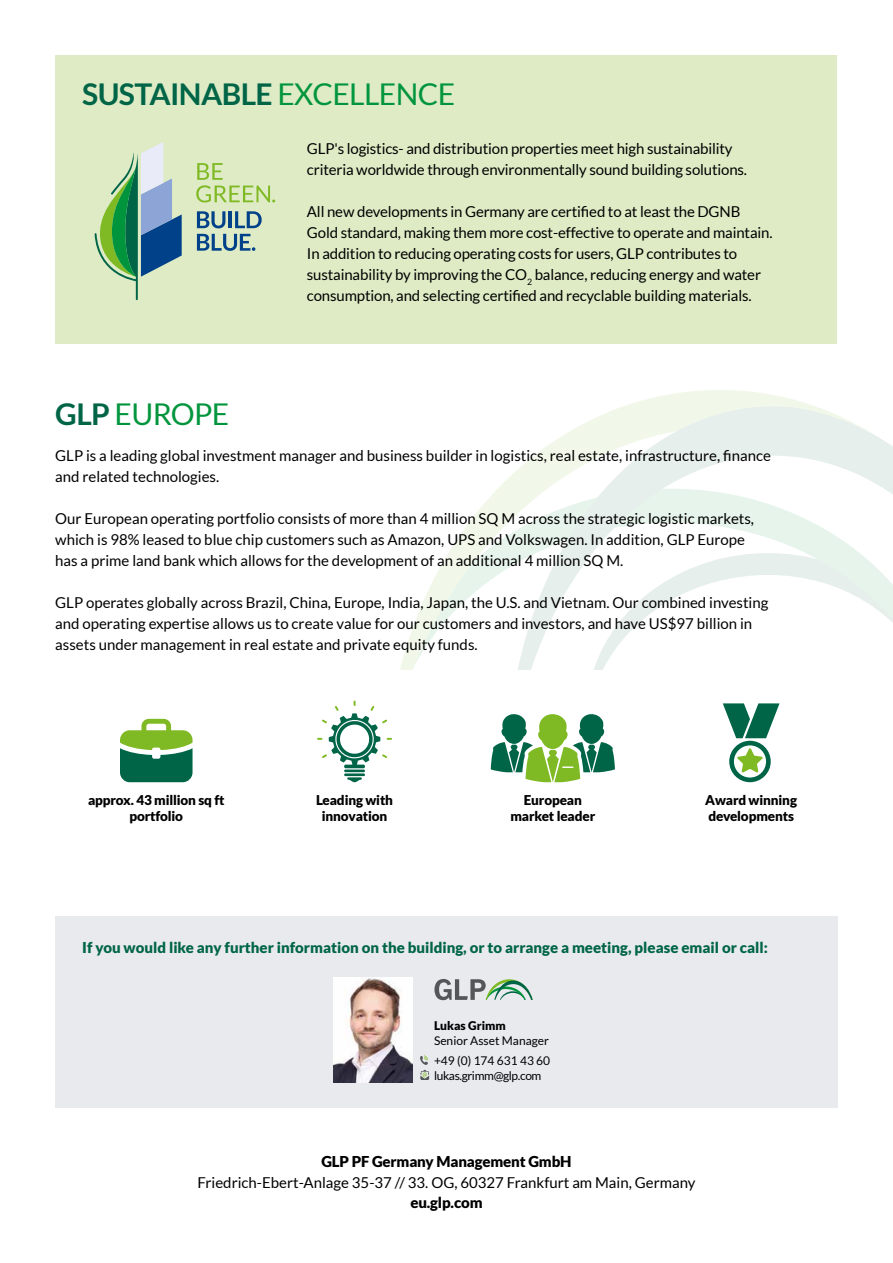
<style>
.page{position:relative;width:893px;height:1263px;background:#fff}
.page>*{position:absolute;margin:0;border:0;box-sizing:border-box;transform-origin:0 0}
.t1{font:700 30px "Lato";letter-spacing:-.02em;color:#006547}
.t2{font:30px "Lato";letter-spacing:-.02em;color:#00953d}
.t3{font:15px/21px "Lato";color:#000}
.t4{font:900 15px "Lato";color:#006547}
.t5{font:900 15px "Lato";letter-spacing:-.01em;color:#000}
.t6{font:900 13.5px/16.5px "Lato";letter-spacing:-.01em;color:#000;text-align:center}
.t7{font:12px/19.2px "Lato";color:#000}
.t8{font:12px "Lato";letter-spacing:-.03em;color:#000}
.t9{font:900 12px "Lato";color:#000}
.s1{font-weight:400;color:#00953d}
.s2{font-weight:700;color:#006547}
</style>
<div class="page">
<div style="left:55px;top:916px;width:783px;height:192px;background:#e9eaee"></div>
<svg style="left:420px;top:1055px;width:9px;height:25px"></svg>
<img style="left:333px;top:977px;width:79px;height:105px">
<svg style="left:434px;top:979px;width:99px;height:21px"></svg>
<div style="left:55px;top:55px;width:782px;height:288px;background:#deebc5"></div>
<svg style="left:95px;top:142px;width:87px;height:158px"></svg>
<svg style="left:197px;top:234px;width:58px;height:17px"></svg>
<svg style="left:197px;top:211px;width:28px;height:17px"></svg>
<hr style="left:229px;top:211px;width:3px;height:17px;background:#004189">
<svg style="left:235px;top:211px;width:27px;height:17px"></svg>
<svg style="left:196px;top:163px;width:79px;height:39px"></svg>
<svg style="left:400px;top:390px;width:381px;height:280px"></svg>
<svg style="left:518px;top:397px;width:375px;height:273px"></svg>
<svg style="left:120px;top:719px;width:73px;height:63px"></svg>
<hr style="left:344px;top:769px;width:21px;height:3px;background:#006547">
<hr style="left:344px;top:773px;width:21px;height:3px;background:#006547">
<svg style="left:347px;top:777px;width:15px;height:5px"></svg>
<svg style="left:317px;top:701px;width:75px;height:67px"></svg>
<svg style="left:491px;top:714px;width:124px;height:68px"></svg>
<svg style="left:723px;top:703px;width:56px;height:79px"></svg>
<h1 class="t1" style="left:82px;top:77px;width:374px">SUSTAINABLE <span class="s1">EXCELLENCE</span></h1>
<h1 class="t2" style="left:55px;top:398px;width:176px"><span class="s2">GLP</span> EUROPE</h1>
<p class="t3" style="left:307px;top:138px;width:442px">GLP's logistics- and distribution properties meet high sustainability criteria worldwide through environmentally sound building solutions.</p>
<p class="t3" style="left:307px;top:201px;width:467px">All new developments in Germany are certified to at least the DGNB Gold standard, making them more cost-effective to operate and maintain.<br>In addition to reducing operating costs for users, GLP contributes to sustainability by improving the CO<sub>2</sub> balance, reducing energy and water consumption, and selecting certified and recyclable building materials.</p>
<p class="t3" style="left:55px;top:445px;width:717px">GLP is a leading global investment manager and business builder in logistics, real estate, infrastructure, finance and related technologies.</p>
<p class="t3" style="left:55px;top:508px;width:700px">Our European operating portfolio consists of more than 4 million SQ M across the strategic logistic markets, which is 98% leased to blue chip customers such as Amazon, UPS and Volkswagen. In addition, GLP Europe has a prime land bank which allows for the development of an additional 4 million SQ M.</p>
<p class="t3" style="left:55px;top:592px;width:715px">GLP operates globally across Brazil, China, Europe, India, Japan, the U.S. and Vietnam. Our combined investing and operating expertise allows us to create value for our customers and investors, and have US$97 billion in assets under management in real estate and private equity funds.</p>
<p class="t6" style="left:88px;top:791px;width:138px">approx. 43 million sq ft portfolio</p>
<p class="t6" style="left:316px;top:791px;width:79px">Leading with innovation</p>
<p class="t6" style="left:510px;top:791px;width:86px">European market leader</p>
<p class="t6" style="left:705px;top:791px;width:93px;text-align:left">Award winning developments</p>
<p class="t4" style="left:82px;top:939px;width:687px">If you would like any further information on the building, or to arrange a meeting, please email or call:</p>
<p class="t9" style="left:434px;top:1019px;width:73px">Lukas Grimm</p>
<p class="t7" style="left:434px;top:1031px;width:118px">Senior Asset Manager +49 (0) 174 631 43 60</p>
<p class="t8" style="left:434px;top:1068px;width:109px">lukas.grimm@glp.com</p>
<p class="t5" style="left:321px;top:1153px;width:252px">GLP PF Germany Management GmbH</p>
<p class="t3" style="left:197px;top:1172px;width:499px">Friedrich-Ebert-Anlage 35-37 // 33. OG, 60327 Frankfurt am Main, Germany</p>
<p class="t5" style="left:410px;top:1193px;width:74px">eu.glp.com</p>
</div>
